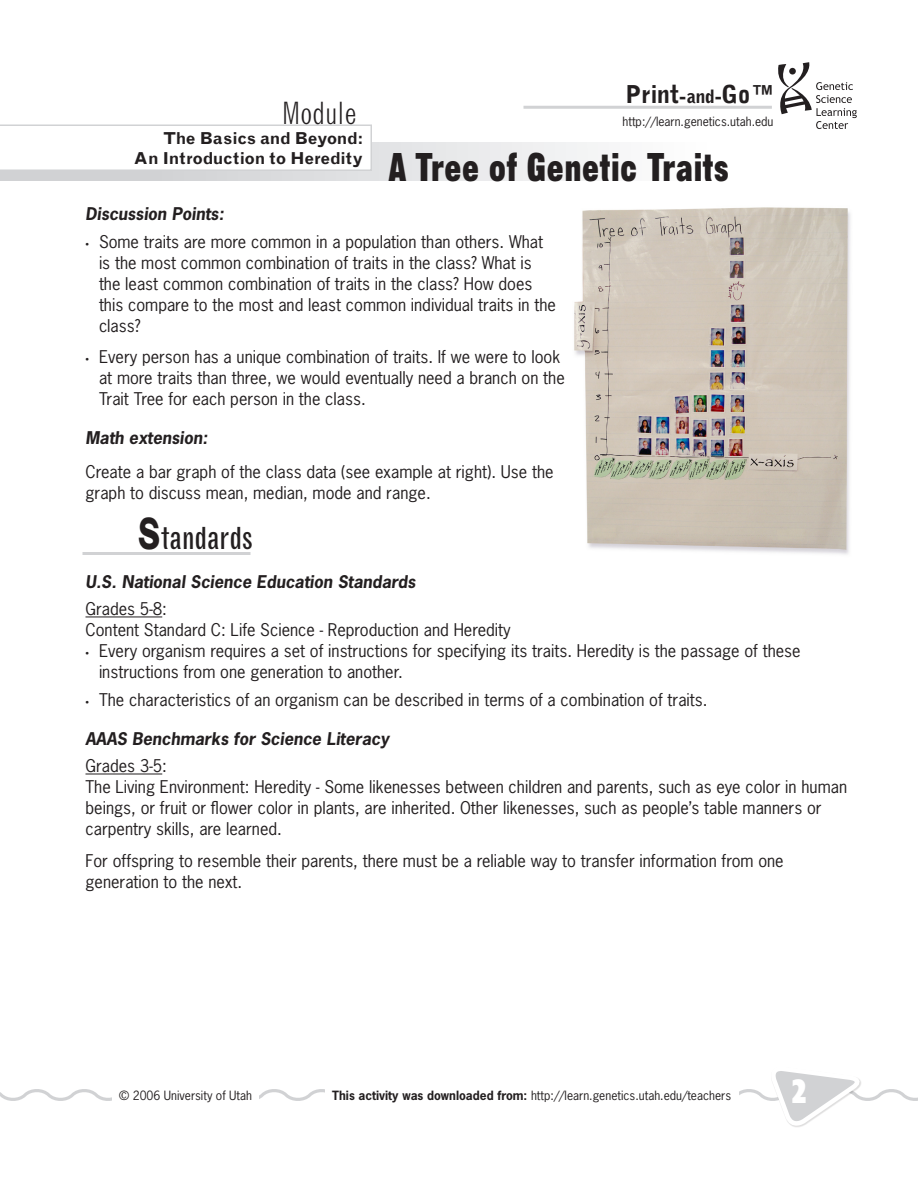
<style>
.page{position:relative;width:918px;height:1188px;background:#fff}
.page>*{position:absolute;margin:0;border:0;box-sizing:border-box;transform-origin:0 0}
.t1{font:39px "Gothic Thirteen Std";letter-spacing:.01em;color:#231f20}
.t2{font:900 condensed 33px "Flyer LT Std";color:#fff}
.t3{font:condensed 30px "Grotesque MT Std";color:#231f20}
.t4{font:300 condensed 30px "Grotesque MT Std";color:#231f20}
.t5{font:900 24px "Grotesque MT Std";letter-spacing:-.01em;color:#231f20}
.Bulleted_List_1{font:16.5px/21px "News Gothic Std";color:#231f20}
.Body_Text{font:16.5px/21px "News Gothic Std";color:#231f20}
.Body_Text_Header{font:italic 700 16.5px "News Gothic Std";color:#231f20}
.Body_Text_Header-2{font:16.5px/21px "News Gothic Std";color:#231f20}
.t6{font:700 16.5px/19.8px "Grotesque MT Std";color:#231f20;text-align:right}
.t7{font:12px "News Gothic Std";color:#231f20}
.s1{font-size:18px}
.s2{font-family:"Myriad Pro";font-weight:300;font-stretch:condensed;font-size:15px}
.s3{font-weight:700;font-stretch:expanded;font-size:45px}
.s4{font-weight:700}
</style>
<div class="page">
<div style="left:0;top:142px;width:918px;height:39px;background:linear-gradient(to right,#caccce,#fff)"></div>
<svg style="left:0;top:1071px;width:918px;height:56px"></svg>
<hr style="left:524px;top:106px;width:248px;height:3px;background:#d1d2d4">
<svg style="left:0;top:124px;width:372px;height:47px"></svg>
<svg style="left:778px;top:62px;width:79px;height:67px"></svg>
<hr style="left:86px;top:617px;width:76px;height:1px;background:#231f20">
<hr style="left:86px;top:774px;width:76px;height:1px;background:#231f20">
<hr style="left:82px;top:552px;width:168px;height:3px;background:#d1d2d4">
<img style="left:574px;top:207px;width:277px;height:348px">
<h3 class="t4" style="left:282px;top:95px;width:77px">Module</h3>
<p class="t6" style="left:134px;top:128px;width:231px">The Basics and Beyond:<br>An Introduction to Heredity</p>
<h3 class="t5" style="left:626px;top:79px;width:150px">Print<span class="s1">-and-</span>Go™</h3>
<p class="t7" style="left:622px;top:114px;width:153px">http://learn.genetics.utah.edu</p>
<h1 class="t1" style="left:389px;top:143px;width:342px">A Tree of Genetic Traits</h1>
<p class="Body_Text_Header" style="left:86px;top:203px;width:140px">Discussion Points:</p>
<p class="Bulleted_List_1" style="left:99px;top:231px;width:458px;text-indent:-14px"><span class="s2">•</span> Some traits are more common in a population than others. What is the most common combination of traits in the class? What is the least common combination of traits in the class? How does this compare to the most and least common individual traits in the class?</p>
<p class="Bulleted_List_1" style="left:99px;top:347px;width:467px;text-indent:-14px"><span class="s2">•</span> Every person has a unique combination of traits. If we were to look at more traits than three, we would eventually need a branch on the<br>Trait Tree for each person in the class.</p>
<p class="Body_Text_Header" style="left:86px;top:427px;width:124px">Math extension:</p>
<p class="Body_Text_Header-2" style="left:86px;top:462px;width:470px">Create a bar graph of the class data (see example at right). Use the graph to discuss mean, median, mode and range.</p>
<p class="t3" style="left:137px;top:521px;width:117px"><span class="s3">S</span>tandards</p>
<p class="Body_Text_Header" style="left:86px;top:570px;width:331px">U.S. National Science Education Standards</p>
<p class="Body_Text" style="left:86px;top:598px;width:83px">Grades 5-8:</p>
<p class="Body_Text" style="left:86px;top:619px;width:427px">Content Standard C: Life Science - Reproduction and Heredity</p>
<p class="Bulleted_List_1" style="left:99px;top:640px;width:703px;text-indent:-14px"><span class="s2">•</span> Every organism requires a set of instructions for specifying its traits. Heredity is the passage of these instructions from one generation to another.</p>
<p class="Bulleted_List_1" style="left:86px;top:689px;width:624px"><span class="s2">•</span> The characteristics of an organism can be described in terms of a combination of traits.</p>
<p class="Body_Text_Header" style="left:86px;top:727px;width:305px">AAAS Benchmarks for Science Literacy</p>
<p class="Body_Text" style="left:86px;top:755px;width:83px">Grades 3-5:</p>
<p class="Body_Text" style="left:86px;top:776px;width:763px">The Living Environment: Heredity - Some likenesses between children and parents, such as eye color in human beings, or fruit or flower color in plants, are inherited. Other likenesses, such as people’s table manners or carpentry skills, are learned.</p>
<p class="Body_Text" style="left:86px;top:850px;width:700px">For offspring to resemble their parents, there must be a reliable way to transfer information from one generation to the next.</p>
<p class="t7" style="left:119px;top:1087px;width:134px">© 2006 University of Utah</p>
<p class="t7" style="left:332px;top:1088px;width:400px"><span class="s4">This activity was downloaded from:</span> http://learn.genetics.utah.edu/teachers</p>
<h2 class="t2" style="left:792px;top:1072px;width:16px">2</h2>
</div>
